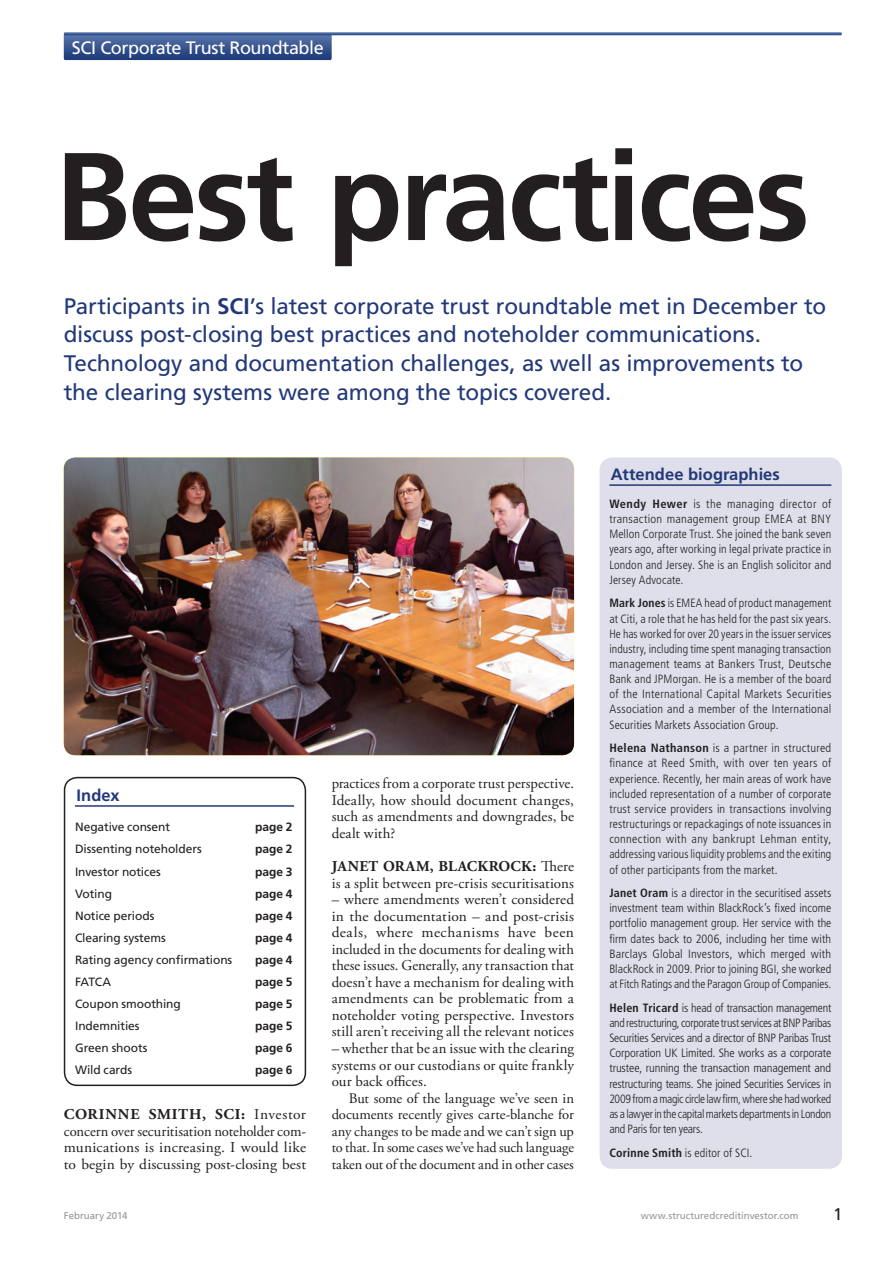
<style>
.page{position:relative;width:893px;height:1263px;background:#fff}
.page>*{position:absolute;margin:0;border:0;box-sizing:border-box;transform-origin:0 0}
.t1{font:700 124.5px "Frutiger";letter-spacing:-.03em;color:#231f20}
.t2{font:22.5px/28.5px "Frutiger";letter-spacing:-.005em;color:#223879}
.t3{font:18px "Frutiger";letter-spacing:-.025em;color:#fff}
.t4{font:16.95px "Frutiger";color:#231f20}
.t5{font:700 16.5px "Frutiger";letter-spacing:.005em;color:#223879}
.t6{font:15px/16.5px "Adobe Garamond Pro";letter-spacing:.01em;color:#231f20;text-align:justify}
.t7{font:14.55px/16.5px "Adobe Garamond Pro";letter-spacing:-.005em;color:#231f20;text-align:justify}
.t8{font:300 condensed 12px/15.1px "Frutiger";letter-spacing:.005em;color:#231f20;text-align:justify}
.t9{font:12px "Frutiger";letter-spacing:-.005em;color:#231f20}
.t10{font:700 12px "Frutiger";letter-spacing:-.005em;color:#231f20}
.t11{font:9.75px "Frutiger";color:#939598}
.s1{font-weight:700}
</style>
<div class="page">
<div style="left:600px;top:457px;width:242px;height:712px;background:#dedfea;border-radius:13px"></div>
<hr style="left:609px;top:484px;width:222px;height:2px;background:#223879">
<hr style="left:75px;top:805px;width:219px;height:2px;background:#223879">
<div style="left:64px;top:777px;width:242px;height:309px;border:2px solid #231f20;border-radius:13px"></div>
<img style="left:64px;top:457px;width:510px;height:298px">
<svg style="left:64px;top:33px;width:268px;height:27px;background:#38558f"></svg>
<svg style="left:64px;top:32px;width:778px;height:3px;background:#5671a4"></svg>
<h3 class="t3" style="left:72px;top:37px;width:253px">SCI Corporate Trust Roundtable</h3>
<h1 class="t1" style="left:55px;top:124px;width:757px">Best practices</h1>
<p class="t2" style="left:64px;top:292px;width:764px">Participants in <span class="s1">SCI</span>’s latest corporate trust roundtable met in December to discuss post-closing best practices and noteholder communications.<br>Technology and documentation challenges, as well as improvements to the clearing systems were among the topics covered.</p>
<h3 class="t5" style="left:77px;top:785px;width:45px">Index</h3>
<p class="t9" style="left:75px;top:820px;width:97px">Negative consent</p>
<p class="t10" style="left:255px;top:820px;width:39px">page 2</p>
<p class="t9" style="left:75px;top:842px;width:128px">Dissenting noteholders</p>
<p class="t10" style="left:255px;top:842px;width:39px">page 2</p>
<p class="t9" style="left:75px;top:864px;width:87px">Investor notices</p>
<p class="t10" style="left:255px;top:864px;width:39px">page 3</p>
<p class="t9" style="left:75px;top:886px;width:38px">Voting</p>
<p class="t10" style="left:255px;top:886px;width:39px">page 4</p>
<p class="t9" style="left:75px;top:908px;width:81px">Notice periods</p>
<p class="t10" style="left:255px;top:908px;width:39px">page 4</p>
<p class="t9" style="left:75px;top:930px;width:92px">Clearing systems</p>
<p class="t10" style="left:255px;top:930px;width:39px">page 4</p>
<p class="t9" style="left:75px;top:952px;width:159px">Rating agency confirmations</p>
<p class="t10" style="left:255px;top:952px;width:39px">page 4</p>
<p class="t9" style="left:75px;top:974px;width:38px">FATCA</p>
<p class="t10" style="left:255px;top:974px;width:39px">page 5</p>
<p class="t9" style="left:75px;top:996px;width:107px">Coupon smoothing</p>
<p class="t10" style="left:255px;top:996px;width:39px">page 5</p>
<p class="t9" style="left:75px;top:1018px;width:66px">Indemnities</p>
<p class="t10" style="left:255px;top:1018px;width:39px">page 5</p>
<p class="t9" style="left:75px;top:1040px;width:74px">Green shoots</p>
<p class="t10" style="left:255px;top:1040px;width:39px">page 6</p>
<p class="t9" style="left:75px;top:1062px;width:59px">Wild cards</p>
<p class="t10" style="left:255px;top:1062px;width:39px">page 6</p>
<p class="t6" style="left:64px;top:1107px;width:244px"><span class="s1">CORINNE SMITH, SCI:</span> Investor concern over securitisation noteholder com&shy;munications is increasing. I would like to begin by discussing post-closing best</p>
<p class="t6" style="left:332px;top:776px;width:244px">practices from a corporate trust perspective.<br>Ideally, how should document changes, such as amendments and downgrades, be dealt with?</p>
<p class="t6" style="left:332px;top:858px;width:244px"><span class="s1">JANET ORAM, BLACKROCK:</span> There is a split between pre-crisis securitisations</p>
<p class="t6" style="left:332px;top:892px;width:244px">– where amendments weren’t considered in the documentation – and post-crisis deals, where mechanisms have been included in the documents for dealing with these issues. Generally, any transaction that doesn’t have a mechanism for dealing with amendments can be problematic from a noteholder voting perspective. Investors still aren’t receiving all the relevant notices</p>
<p class="t6" style="left:332px;top:1040px;width:244px">– whether that be an issue with the clearing systems or our custodians or quite frankly our back offices.</p>
<p class="t7" style="left:332px;top:1090px;width:244px;text-indent:17px">But some of the language we’ve seen in documents recently gives carte-blanche for any changes to be made and we can’t sign up to that. In some cases we’ve had such language taken out of the document and in other cases</p>
<h3 class="t5" style="left:611px;top:465px;width:170px">Attendee biographies</h3>
<p class="t8" style="left:609px;top:496px;width:223px"><span class="s1">Wendy Hewer</span> is the managing director of transaction management group EMEA at BNY Mellon Corporate Trust. She joined the bank seven years ago, after working in legal private practice in London and Jersey. She is an English solicitor and Jersey Advocate.</p>
<p class="t8" style="left:609px;top:596px;width:224px"><span class="s1">Mark Jones</span> is EMEA head of product management at Citi, a role that he has held for the past six years.<br>He has worked for over 20 years in the issuer services industry, including time spent managing transaction management teams at Bankers Trust, Deutsche Bank and JPMorgan. He is a member of the board of the International Capital Markets Securities Association and a member of the International Securities Markets Association Group.</p>
<p class="t8" style="left:609px;top:741px;width:223px"><span class="s1">Helena Nathanson</span> is a partner in structured finance at Reed Smith, with over ten years of experience. Recently, her main areas of work have included representation of a number of corporate trust service providers in transactions involving restructurings or repackagings of note issuances in connection with any bankrupt Lehman entity, addressing various liquidity problems and the exiting of other participants from the market.</p>
<p class="t8" style="left:609px;top:886px;width:224px"><span class="s1">Janet Oram</span> is a director in the securitised assets investment team within BlackRock’s fixed income portfolio management group. Her service with the firm dates back to 2006, including her time with Barclays Global Investors, which merged with BlackRock in 2009. Prior to joining BGI, she worked at Fitch Ratings and the Paragon Group of Companies.</p>
<p class="t8" style="left:609px;top:1000px;width:224px"><span class="s1">Helen Tricard</span> is head of transaction management and restructuring, corporate trust services at BNP Paribas Securities Services and a director of BNP Paribas Trust Corporation UK Limited. She works as a corporate trustee, running the transaction management and restructuring teams. She joined Securities Services in 2009 from a magic circle law firm, where she had worked as a lawyer in the capital markets departments in London and Paris for ten years.</p>
<p class="t8" style="left:609px;top:1145px;width:145px"><span class="s1">Corinne Smith</span> is editor of SCI.</p>
<p class="t11" style="left:64px;top:1210px;width:65px">February 2014</p>
<p class="t11" style="left:641px;top:1210px;width:159px">www.structuredcreditinvestor.com</p>
<h3 class="t4" style="left:833px;top:1204px;width:11px">1</h3>
</div>
